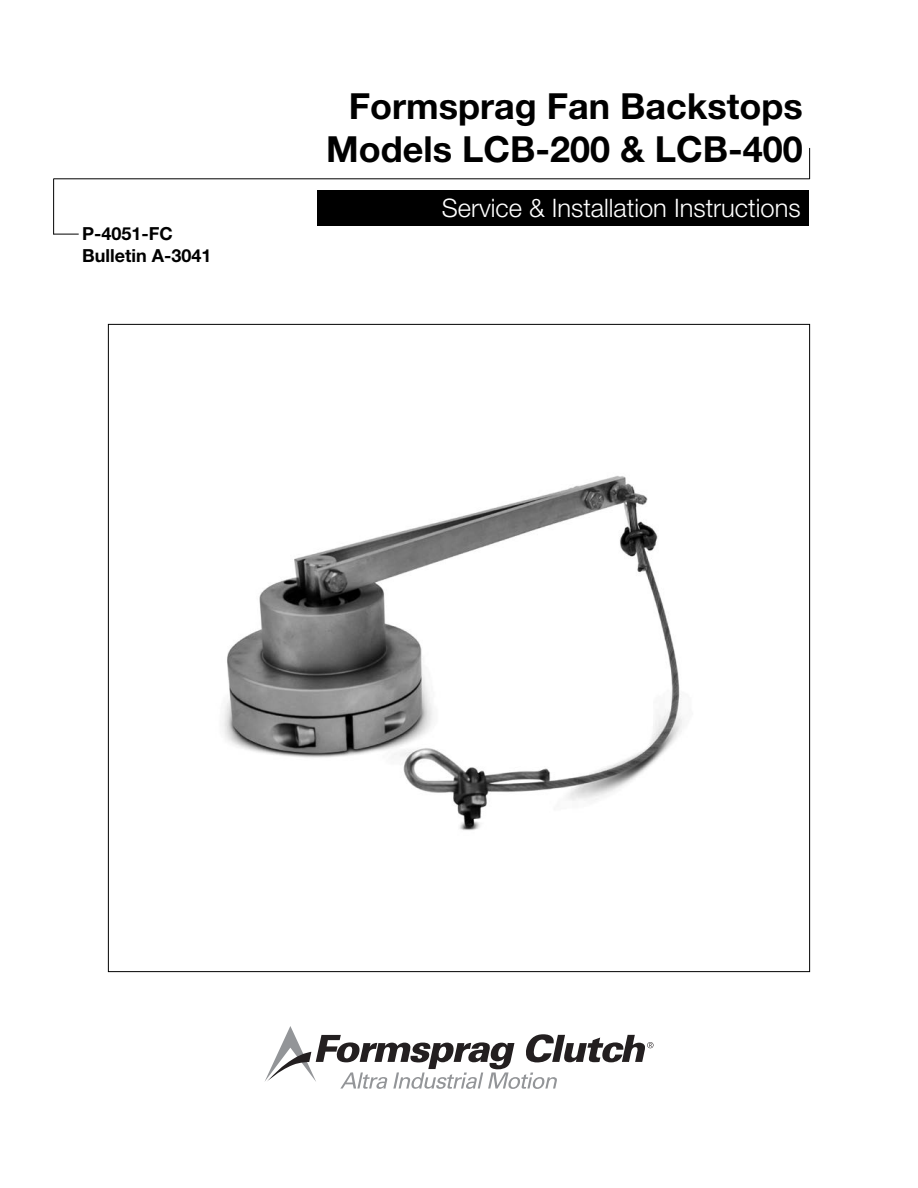
<style>
.page{position:relative;width:918px;height:1188px;background:#fff}
.page>*{position:absolute;margin:0;border:0;box-sizing:border-box;transform-origin:0 0}
.t1{font:700 36px "Helvetica Neue LT Std";color:#000}
.t2{font:300 25.5px "Helvetica Neue LT Std";color:#fff}
.t3{font:700 18px "Helvetica Neue LT Std";color:#000}
</style>
<div class="page">
<div style="left:317px;top:190px;width:492px;height:36px;background:#000"></div>
<img style="left:223px;top:476px;width:459px;height:355px">
<hr style="left:809px;top:148px;width:1px;height:31px;background:#000">
<hr style="left:54px;top:178px;width:756px;height:1px;background:#000">
<hr style="left:53px;top:179px;width:1px;height:56px;background:#000">
<svg style="left:54px;top:234px;width:25px;height:1px"></svg>
<svg style="left:264px;top:1026px;width:390px;height:63px"></svg>
<p class="t3" style="left:82px;top:223px;width:92px">P-4051-FC</p>
<p class="t3" style="left:82px;top:244px;width:131px">Bulletin A-3041</p>
<p class="t1" style="left:349px;top:84px;width:455px">Formsprag Fan Backstops</p>
<p class="t1" style="left:326px;top:127px;width:478px">Models LCB-200 &amp; LCB-400</p>
<p class="t2" style="left:442px;top:192px;width:360px">Service &amp; Installation Instructions</p>
</div>
